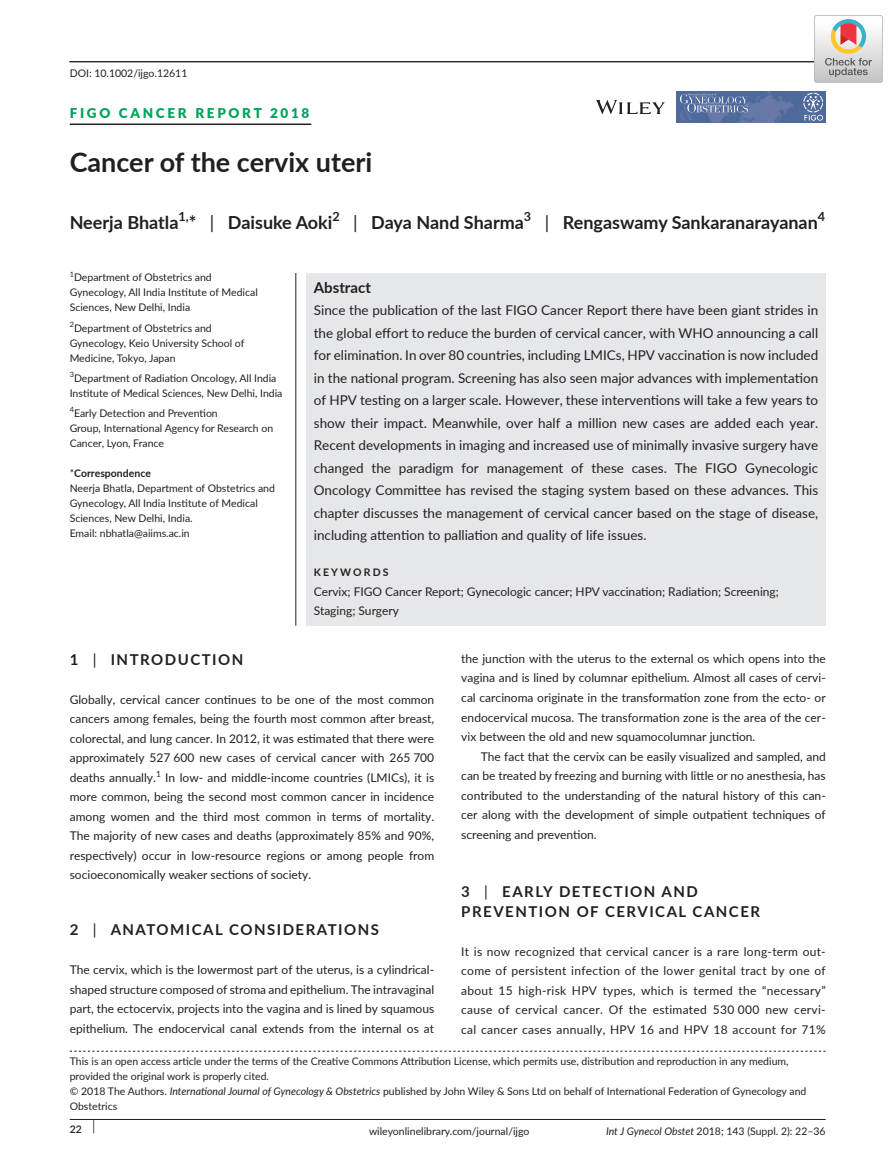
<style>
.page{position:relative;width:893px;height:1174px;background:#fff}
.page>*{position:absolute;margin:0;border:0;box-sizing:border-box;transform-origin:0 0}
.t1{font:700 27px "Lato";color:#231f20}
.t2{font:700 18px "Lato";color:#231f20}
.t3{font:700 15px/19.5px "Lato";letter-spacing:.1em;color:#231f20}
.t4{font:700 15px "Lato";color:#231f20}
.t5{font:13.5px/22.5px "Lato";color:#231f20;text-align:justify}
.t6{font:900 13.5px "Lato";letter-spacing:.2em;color:#00a35a}
.t7{font:700 12.6px "Lato";color:#231f20}
.t8{font:12px/19.5px "Lato";color:#231f20;text-align:justify}
.t9{font:10.5px/15px "Lato";color:#231f20}
.t10{font:700 10.5px "Lato";letter-spacing:.2em;color:#231f20}
.t11{font:600 10.5px "Lato";color:#231f20}
.t12{font:8.4px "Lato";color:#231f20}
.t13{font:7.35px "Lato";color:#231f20}
.s1{font-weight:400}
.s2{font-weight:700}
.s3{font-style:italic}
</style>
<div class="page">
<hr style="left:70px;top:1119px;width:756px;height:1px;background:#231f20">
<svg style="left:596px;top:100px;width:69px;height:14px"></svg>
<img style="left:677px;top:92px;width:149px;height:30px">
<svg style="left:680px;top:93px;width:68px;height:28px;background:#687ea8"></svg>
<svg style="left:803px;top:93px;width:20px;height:28px"></svg>
<hr style="left:69px;top:61px;width:756px;height:1px;background:#231f20">
<hr style="left:70px;top:123px;width:241px;height:2px;background:#231f20">
<svg style="left:70px;top:1050px;width:756px;height:1px"></svg>
<div style="left:306px;top:273px;width:520px;height:352px;background:#e6e7e9"></div>
<hr style="left:295px;top:273px;width:1px;height:352px;background:#231f20">
<img style="left:815px;top:15px;width:67px;height:68px">
<p class="t9" style="left:70px;top:65px;width:119px">DOI: 10.1002/ijgo.12611</p>
<p class="t6" style="left:70px;top:102px;width:241px">FIGO CANCER REPORT 2018</p>
<h1 class="t1" style="left:70px;top:142px;width:304px">Cancer of the cervix uteri</h1>
<h2 class="t2" style="left:70px;top:210px;width:110px">Neerja Bhatla</h2>
<p class="t7" style="left:179px;top:207px;width:12px">1,</p>
<h2 class="t2" style="left:189px;top:210px;width:145px">* <span class="s1">|</span> Daisuke Aoki</h2>
<p class="t7" style="left:332px;top:207px;width:9px">2</p>
<h2 class="t2" style="left:353px;top:210px;width:172px"><span class="s1">|</span> Daya Nand Sharma</h2>
<p class="t7" style="left:524px;top:207px;width:9px">3</p>
<h2 class="t2" style="left:545px;top:210px;width:275px"><span class="s1">|</span> Rengaswamy Sankaranarayanan</h2>
<p class="t7" style="left:818px;top:207px;width:9px">4</p>
<p class="t13" style="left:70px;top:269px;width:6px">1</p>
<p class="t9" style="left:70px;top:270px;width:190px;text-indent:4px">Department of Obstetrics and<br>Gynecology, All India Institute of Medical<br>Sciences, New Delhi, India</p>
<p class="t13" style="left:70px;top:319px;width:6px">2</p>
<p class="t9" style="left:70px;top:320px;width:176px;text-indent:4px">Department of Obstetrics and<br>Gynecology, Keio University School of<br>Medicine, Tokyo, Japan</p>
<p class="t13" style="left:70px;top:369px;width:6px">3</p>
<p class="t9" style="left:70px;top:370px;width:214px;text-align:center">Department of Radiation Oncology, All India<br>Institute of Medical Sciences, New Delhi, India</p>
<p class="t9" style="left:70px;top:405px;width:205px"><sup>4</sup>Early Detection and Prevention<br>Group, International Agency for Research on<br>Cancer, Lyon, France</p>
<p class="t9" style="left:70px;top:465px;width:207px">*<span class="s2">Correspondence<br></span>Neerja Bhatla, Department of Obstetrics and<br>Gynecology, All India Institute of Medical<br>Sciences, New Delhi, India.<br>Email: nbhatla@aiims.ac.in</p>
<p class="t4" style="left:314px;top:276px;width:59px">Abstract</p>
<p class="t5" style="left:314px;top:298px;width:506px">Since the publication of the last FIGO Cancer Report there have been giant strides in the global effort to reduce the burden of cervical cancer, with WHO announcing a call for elimination. In over 80 countries, including LMICs, HPV vaccination is now included in the national program. Screening has also seen major advances with implementation of HPV testing on a larger scale. However, these interventions will take a few years to show their impact. Meanwhile, over half a million new cases are added each year.<br>Recent developments in imaging and increased use of minimally invasive surgery have changed the paradigm for management of these cases. The FIGO Gynecologic Oncology Committee has revised the staging system based on these advances. This chapter discusses the management of cervical cancer based on the stage of disease, including attention to palliation and quality of life issues.</p>
<p class="t10" style="left:314px;top:564px;width:76px">KEYWORDS</p>
<p class="t8" style="left:314px;top:581px;width:467px">Cervix; FIGO Cancer Report; Gynecologic cancer; HPV vaccination; Radiation; Screening;<br>Staging; Surgery</p>
<p class="t3" style="left:70px;top:649px;width:175px">1 <span class="s1">|</span> INTRODUCTION</p>
<p class="t8" style="left:70px;top:689px;width:366px">Globally, cervical cancer continues to be one of the most common cancers among females, being the fourth most common after breast, colorectal, and lung cancer. In 2012, it was estimated that there were approximately 527 600 new cases of cervical cancer with 265 700 deaths annually.</p>
<p class="t12" style="left:156px;top:767px;width:6px">1</p>
<p class="t8" style="left:70px;top:767px;width:366px;text-indent:96px">In low- and middle-income countries (LMICs), it is more common, being the second most common cancer in incidence among women and the third most common in terms of mortality.<br>The majority of new cases and deaths (approximately 85% and 90%, respectively) occur in low-resource regions or among people from socioeconomically weaker sections of society.</p>
<p class="t3" style="left:70px;top:919px;width:311px">2 <span class="s1">|</span> ANATOMICAL CONSIDERATIONS</p>
<p class="t8" style="left:70px;top:959px;width:366px">The cervix, which is the lowermost part of the uterus, is a cylindrical&shy;shaped structure composed of stroma and epithelium. The intravaginal part, the ectocervix, projects into the vagina and is lined by squamous epithelium. The endocervical canal extends from the internal os at</p>
<p class="t8" style="left:461px;top:648px;width:366px">the junction with the uterus to the external os which opens into the vagina and is lined by columnar epithelium. Almost all cases of cervi&shy;cal carcinoma originate in the transformation zone from the ecto- or endocervical mucosa. The transformation zone is the area of the cer&shy;vix between the old and new squamocolumnar junction.</p>
<p class="t8" style="left:461px;top:746px;width:366px;text-indent:20px">The fact that the cervix can be easily visualized and sampled, and can be treated by freezing and burning with little or no anesthesia, has contributed to the understanding of the natural history of this can&shy;cer along with the development of simple outpatient techniques of screening and prevention.</p>
<p class="t3" style="left:461px;top:881px;width:300px">3 <span class="s1">|</span> EARLY DETECTION AND<br>PREVENTION OF CERVICAL CANCER</p>
<p class="t8" style="left:461px;top:941px;width:366px">It is now recognized that cervical cancer is a rare long-term out&shy;come of persistent infection of the lower genital tract by one of about 15 high-risk HPV types, which is termed the “necessary” cause of cervical cancer. Of the estimated 530 000 new cervi&shy;cal cancer cases annually, HPV 16 and HPV 18 account for 71%</p>
<p class="t9" style="left:70px;top:1053px;width:738px">This is an open access article under the terms of the Creative Commons Attribution License, which permits use, distribution and reproduction in any medium, provided the original work is properly cited.<br>© 2018 The Authors. <span class="s3">International Journal of Gynecology &amp; Obstetrics</span> published by John Wiley &amp; Sons Ltd on behalf of International Federation of Gynecology and Obstetrics</p>
<p class="t11" style="left:70px;top:1121px;width:27px">22 <sup>|</sup></p>
<p class="t9" style="left:369px;top:1123px;width:162px">wileyonlinelibrary.com/journal/ijgo</p>
<p class="t9" style="left:606px;top:1123px;width:221px"><span class="s3">Int J Gynecol Obstet</span> 2018; 143 (Suppl. 2): 22–36</p>
</div>
